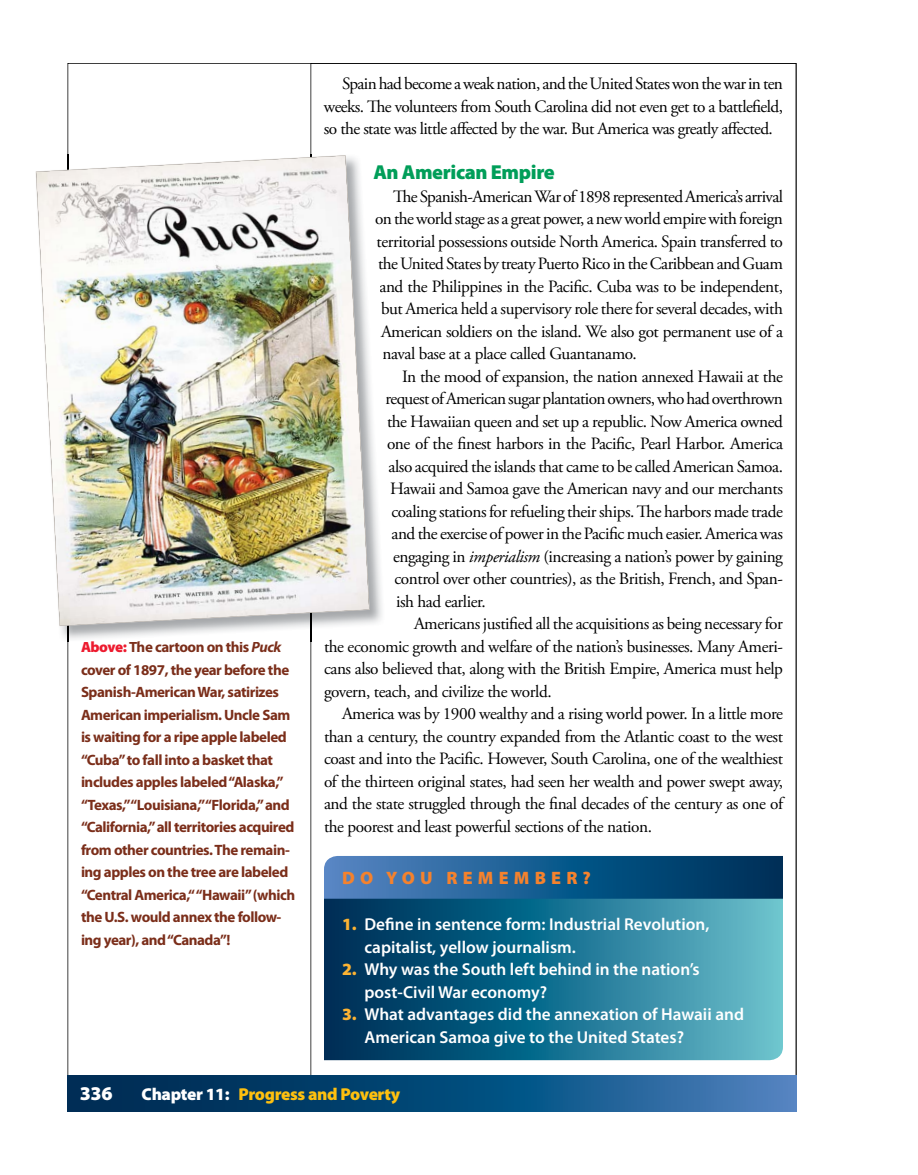
<style>
.page{position:relative;width:918px;height:1175px;background:#fff}
.page>*{position:absolute;margin:0;border:0;box-sizing:border-box;transform-origin:0 0}
.t1{font:900 20.25px "Myriad Pro";letter-spacing:-.02em;color:#009e59}
.t2{font:900 19.5px "Myriad Pro";color:#fff}
.t3{font:900 18px "Myriad Pro";letter-spacing:.29em;color:#f5822d}
.t4{font:17.25px/22.5px "Adobe Garamond Pro";letter-spacing:-.025em;color:#000;text-align:justify}
.t5{font:600 17.25px/22.5px "Myriad Pro";color:#fff}
.t6{font:900 17.25px "Myriad Pro";letter-spacing:-.02em;color:#fec00f}
.t7{font:700 15px/22.5px "Myriad Pro";letter-spacing:-.03em;color:#7b2e1a}
.t8{font:700 15px "Myriad Pro";color:#7b2e1b}
.t9{font:900 15px "Myriad Pro";color:#ed1b2f}
.s1{font-style:italic}
.s2{font-weight:900;color:#ed1b2f}
.s3{font-style:italic;color:#7b2e1b}
.s4{font-weight:900;color:#fcb333}
.s5{color:#fff}
</style>
<div class="page">
<svg style="left:310px;top:63px;width:486px;height:1013px"></svg>
<svg style="left:68px;top:1076px;width:728px;height:36px;background:#114e7e"></svg>
<svg style="left:324px;top:898px;width:459px;height:162px;background:#20718f"></svg>
<svg style="left:324px;top:856px;width:459px;height:42px;background:#1b5a8d"></svg>
<img style="left:35px;top:154px;width:350px;height:487px">
<img style="left:68px;top:154px;width:1px;height:487px">
<img style="left:310px;top:154px;width:1px;height:487px">
<img style="left:374px;top:165px;width:11px;height:18px">
<img style="left:376px;top:212px;width:9px;height:17px">
<img style="left:377px;top:234px;width:8px;height:17px">
<img style="left:379px;top:257px;width:6px;height:16px">
<img style="left:380px;top:279px;width:5px;height:17px">
<img style="left:382px;top:302px;width:3px;height:16px">
<img style="left:381px;top:324px;width:4px;height:17px">
<svg style="left:383px;top:347px;width:2px;height:16px"></svg>
<img style="left:325px;top:639px;width:60px;height:2px">
<img style="left:36px;top:155px;width:334px;height:471px">
<p class="t4" style="left:324px;top:74px;width:461px;text-indent:18px">Spain had become a weak nation, and the United States won the war in ten weeks. The volunteers from South Carolina did not even get to a battlefield, so the state was little affected by the war. But America was greatly affected.</p>
<p class="t1" style="left:374px;top:165px;width:183px">An American Empire</p>
<p class="t4" style="left:393px;top:186px;width:392px">The Spanish-American War of 1898 represented America’s arrival</p>
<p class="t4" style="left:375px;top:209px;width:409px">on the world stage as a great power, a new world empire with foreign</p>
<p class="t4" style="left:376px;top:231px;width:408px">territorial possessions outside North America. Spain transferred to</p>
<p class="t4" style="left:378px;top:254px;width:406px">the United States by treaty Puerto Rico in the Caribbean and Guam</p>
<p class="t4" style="left:380px;top:276px;width:405px">and the Philippines in the Pacific. Cuba was to be independent,</p>
<p class="t4" style="left:381px;top:299px;width:404px">but America held a supervisory role there for several decades, with</p>
<p class="t4" style="left:381px;top:321px;width:404px">American soldiers on the island. We also got permanent use of a</p>
<p class="t4" style="left:382px;top:344px;width:256px">naval base at a place called Guantanamo.</p>
<p class="t4" style="left:402px;top:366px;width:383px">In the mood of expansion, the nation annexed Hawaii at the</p>
<p class="t4" style="left:386px;top:389px;width:399px">request of American sugar plantation owners, who had overthrown</p>
<p class="t4" style="left:387px;top:411px;width:398px">the Hawaiian queen and set up a republic. Now America owned</p>
<p class="t4" style="left:387px;top:434px;width:397px">one of the finest harbors in the Pacific, Pearl Harbor. America</p>
<p class="t4" style="left:389px;top:456px;width:396px">also acquired the islands that came to be called American Samoa.</p>
<p class="t4" style="left:390px;top:479px;width:395px">Hawaii and Samoa gave the American navy and our merchants</p>
<p class="t4" style="left:392px;top:501px;width:393px">coaling stations for refueling their ships. The harbors made trade</p>
<p class="t4" style="left:392px;top:524px;width:393px">and the exercise of power in the Pacific much easier. America was</p>
<p class="t4" style="left:393px;top:546px;width:392px">engaging in <span class="s1">imperialism</span> (increasing a nation’s power by gaining</p>
<p class="t4" style="left:395px;top:569px;width:390px">control over other countries), as the British, French, and Span-</p>
<p class="t4" style="left:396px;top:591px;width:91px">ish had earlier.</p>
<p class="t4" style="left:414px;top:614px;width:371px">Americans justified all the acquisitions as being necessary for</p>
<p class="t4" style="left:324px;top:636px;width:461px">t e economic growth and welfare of the nation’s businesses. Many Ameri-</p>
<p class="t4" style="left:324px;top:659px;width:461px">cans also believed that, along with the British Empire, America must help</p>
<p class="t4" style="left:324px;top:681px;width:229px">govern, teach, and civilize the world.</p>
<p class="t4" style="left:342px;top:704px;width:443px">America was by 1900 wealthy and a rising world power. In a little more</p>
<p class="t4" style="left:324px;top:726px;width:461px">than a century, the country expanded from the Atlantic coast to the west</p>
<p class="t4" style="left:324px;top:749px;width:461px">coast and into the Pacific. However, South Carolina, one of the wealthiest</p>
<p class="t4" style="left:324px;top:771px;width:461px">of the thirteen original states, had seen her wealth and power swept away,</p>
<p class="t4" style="left:324px;top:794px;width:461px">and the state struggled through the final decades of the century as one of</p>
<p class="t4" style="left:324px;top:816px;width:330px">the poorest and least powerful sections of the nation.</p>
<p class="t9" style="left:91px;top:641px;width:11px">b</p>
<p class="t8" style="left:137px;top:641px;width:10px">h</p>
<p class="t8" style="left:231px;top:641px;width:10px">h</p>
<p class="t4" style="left:329px;top:636px;width:10px">h</p>
<p class="t7" style="left:81px;top:637px;width:216px"><span class="s2">A ove:</span> T e cartoon on t is <span class="s1">Puc</span><span class="s3">k </span>cover of 1897, the year before the Spanish-American War, satirizes American imperialism. Uncle Sam is waiting for a ripe apple labeled “Cuba” to fall into a basket that includes apples labeled “Alaska,” “Texas,” “Louisiana,” “Florida,” and “California,” all territories acquired from other countries. The remain&shy;ing apples on the tree are labeled “Central America,“ “Hawaii” (which the U.S. would annex the follow&shy;ing year), and “Canada”!</p>
<p class="t3" style="left:342px;top:871px;width:250px">DO YOU REMEMBER?</p>
<p class="t5" style="left:364px;top:915px;width:346px;text-indent:-22px"><span class="s4">1.</span> Define in sentence form: Industrial Revolution, capitalist, yellow journalism.</p>
<p class="t5" style="left:364px;top:960px;width:337px;text-indent:-22px"><span class="s4">2.</span> Why was the South left behind in the nation’s post-Civil War economy?</p>
<p class="t5" style="left:364px;top:1005px;width:381px;text-indent:-22px"><span class="s4">3.</span> What advantages did the annexation of Hawaii and<br>American Samoa give to the United States?</p>
<p class="t2" style="left:80px;top:1085px;width:34px">336</p>
<p class="t6" style="left:142px;top:1087px;width:260px"><span class="s5">Chapter 11:</span> Progress and Poverty</p>
</div>
